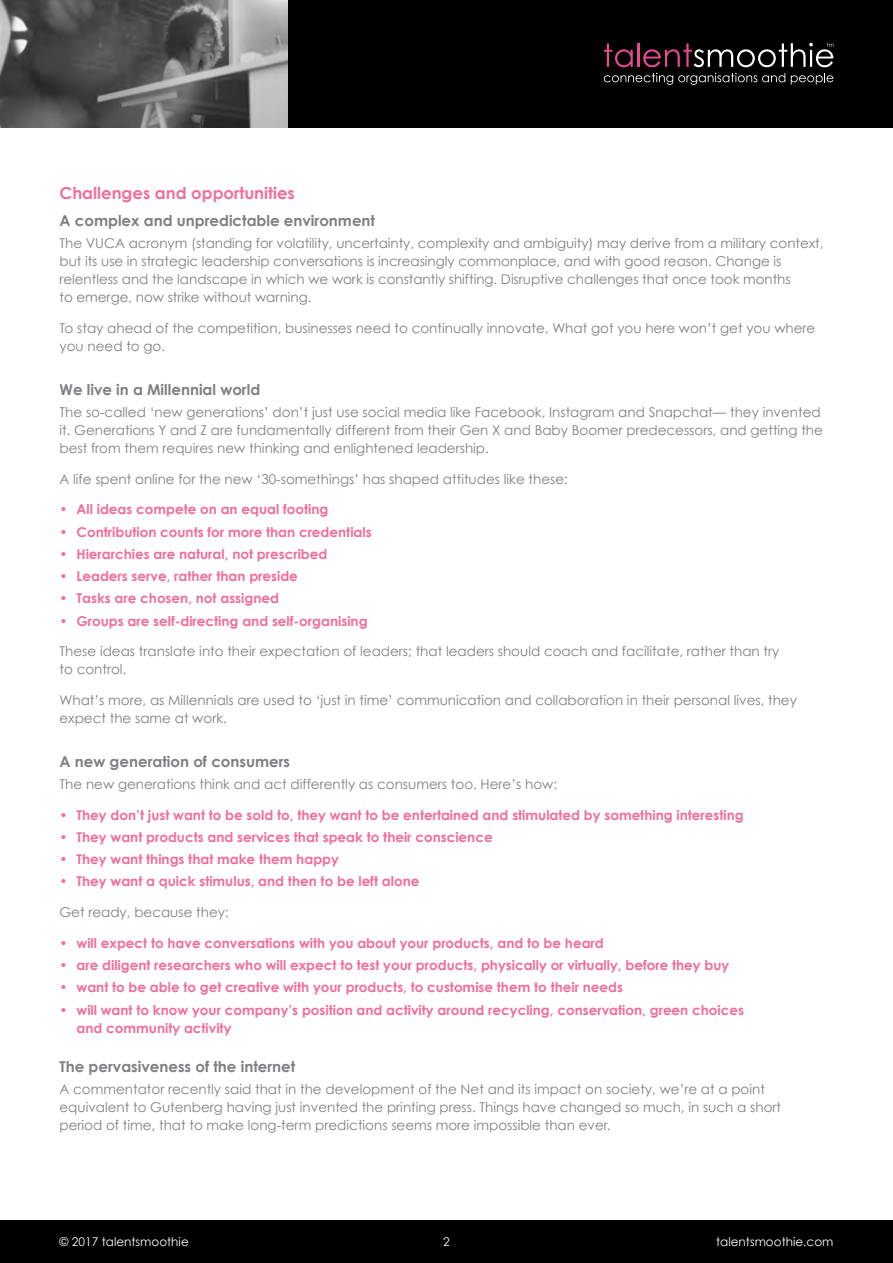
<style>
.page{position:relative;width:893px;height:1263px;background:#fff}
.page>*{position:absolute;margin:0;border:0;box-sizing:border-box;transform-origin:0 0}
.t1{font:700 16.5px "Century Gothic";color:#f16d9a}
.t2{font:700 15px "Century Gothic";color:#807f83}
.t3{font:13.5px/18px "Century Gothic";color:#807f83}
.t4{font:700 13.5px/18px "Century Gothic";color:#f16d9a}
.t5{font:12px "Century Gothic";color:#fff}
</style>
<div class="page">
<img style="left:0;top:0;width:288px;height:128px">
<div style="left:0;top:1220px;width:893px;height:43px;background:#000"></div>
<div style="left:288px;top:0;width:605px;height:128px;background:#000"></div>
<svg style="left:604px;top:43px;width:29px;height:24px"></svg>
<hr style="left:637px;top:43px;width:2px;height:24px;background:#e94a95">
<svg style="left:643px;top:43px;width:190px;height:24px"></svg>
<svg style="left:604px;top:73px;width:181px;height:12px"></svg>
<svg style="left:791px;top:73px;width:42px;height:12px"></svg>
<p class="t1" style="left:60px;top:183px;width:237px">Challenges and opportunities</p>
<p class="t2" style="left:60px;top:211px;width:317px">A complex and unpredictable environment</p>
<p class="t3" style="left:60px;top:234px;width:765px">The VUCA acronym (standing for volatility, uncertainty, complexity and ambiguity) may derive from a military context, but its use in strategic leadership conversations is increasingly commonplace, and with good reason. Change is relentless and the landscape in which we work is constantly shifting. Disruptive challenges that once took months<br>to emerge, now strike without warning.</p>
<p class="t3" style="left:60px;top:319px;width:757px">To stay ahead of the competition, businesses need to continually innovate. What got you here won’t get you where you need to go.</p>
<p class="t2" style="left:60px;top:380px;width:202px">We live in a Millennial world</p>
<p class="t3" style="left:60px;top:403px;width:765px">The so-called ‘new generations’ don’t just use social media like Facebook, Instagram and Snapchat— they invented it. Generations Y and Z are fundamentally different from their Gen X and Baby Boomer predecessors, and getting the best from them requires new thinking and enlightened leadership.</p>
<p class="t3" style="left:60px;top:469px;width:510px">A life spent online for the new ‘30-somethings’ has shaped attitudes like these:</p>
<p class="t4" style="left:60px;top:500px;width:270px">• All ideas compete on an equal footing</p>
<p class="t4" style="left:60px;top:522px;width:314px">• Contribution counts for more than credentials</p>
<p class="t4" style="left:60px;top:545px;width:269px">• Hierarchies are natural, not prescribed</p>
<p class="t4" style="left:60px;top:567px;width:240px">• Leaders serve, rather than preside</p>
<p class="t4" style="left:60px;top:589px;width:221px">• Tasks are chosen, not assigned</p>
<p class="t4" style="left:60px;top:611px;width:310px">• Groups are self-directing and self-organising</p>
<p class="t3" style="left:60px;top:642px;width:721px">These ideas translate into their expectation of leaders; that leaders should coach and facilitate, rather than try to control.</p>
<p class="t3" style="left:60px;top:691px;width:739px">What’s more, as Millennials are used to ‘just in time’ communication and collaboration in their personal lives, they expect the same at work.</p>
<p class="t2" style="left:60px;top:752px;width:232px">A new generation of consumers</p>
<p class="t3" style="left:60px;top:775px;width:499px">The new generations think and act differently as consumers too. Here’s how:</p>
<p class="t4" style="left:60px;top:805px;width:686px">• They don’t just want to be sold to, they want to be entertained and stimulated by something interesting</p>
<p class="t4" style="left:60px;top:828px;width:435px">• They want products and services that speak to their conscience</p>
<p class="t4" style="left:60px;top:850px;width:281px">• They want things that make them happy</p>
<p class="t4" style="left:60px;top:872px;width:361px">• They want a quick stimulus, and then to be left alone</p>
<p class="t3" style="left:60px;top:903px;width:171px">Get ready, because they:</p>
<p class="t4" style="left:60px;top:934px;width:546px">• will expect to have conversations with you about your products, and to be heard</p>
<p class="t4" style="left:60px;top:956px;width:671px">• are diligent researchers who will expect to test your products, physically or virtually, before they buy</p>
<p class="t4" style="left:60px;top:978px;width:565px">• want to be able to get creative with your products, to customise them to their needs</p>
<p class="t4" style="left:77px;top:1000px;width:669px;text-indent:-17px">• will want to know your company’s position and activity around recycling, conservation, green choices and community activity</p>
<p class="t2" style="left:60px;top:1057px;width:237px">The pervasiveness of the internet</p>
<p class="t3" style="left:60px;top:1080px;width:723px">A commentator recently said that in the development of the Net and its impact on society, we’re at a point equivalent to Gutenberg having just invented the printing press. Things have changed so much, in such a short period of time, that to make long-term predictions seems more impossible than ever.</p>
<p class="t5" style="left:60px;top:1234px;width:131px">© 2017 talentsmoothie</p>
<p class="t5" style="left:443px;top:1234px;width:8px">2</p>
<p class="t5" style="left:716px;top:1234px;width:119px">talentsmoothie.com</p>
</div>
